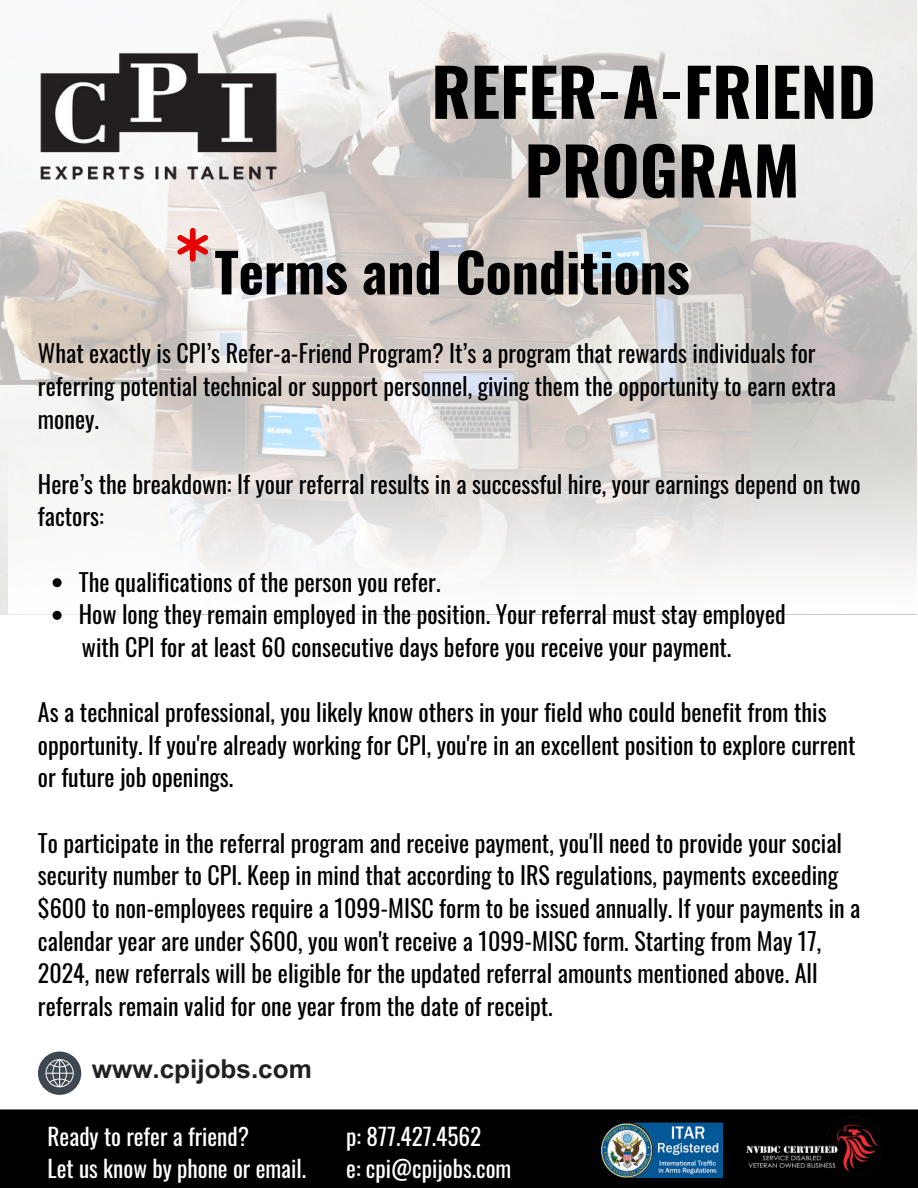
<style>
.page{position:relative;width:918px;height:1188px;background:#fff}
.page>*{position:absolute;margin:0;border:0;box-sizing:border-box;transform-origin:0 0}
.t1{font:700 65.55px/78.8px "Oswald";color:#000;text-align:center}
.t2{font:700 53.85px "Oswald";color:#000}
.t3{font:700 26.1px "Arial MT Pro";color:#202020}
.t4{font:24px/32.7px "Oswald";color:#000}
.t5{font:23.25px/31.5px "Oswald";color:#fff}
</style>
<div class="page">
<img style="left:0;top:0;width:917px;height:614px">
<img style="left:9px;top:147px;width:908px;height:467px">
<div style="left:0;top:1109px;width:918px;height:79px;background:#000"></div>
<svg style="left:38px;top:1052px;width:43px;height:43px"></svg>
<img style="left:38px;top:51px;width:242px;height:131px">
<svg style="left:53px;top:578px;width:9px;height:9px"></svg>
<svg style="left:53px;top:611px;width:9px;height:9px"></svg>
<img style="left:602px;top:1122px;width:120px;height:56px">
<img style="left:746px;top:1124px;width:132px;height:48px">
<svg style="left:177px;top:228px;width:32px;height:34px"></svg>
<h1 class="t1" style="left:431px;top:57px;width:446px">REFER-A-FRIEND<br>PROGRAM</h1>
<h2 class="t2" style="left:215px;top:244px;width:477px">Terms and Conditions</h2>
<p class="t4" style="left:38px;top:335px;width:800px">What exactly is CPI’s Refer-a-Friend Program? It’s a program that rewards individuals for referring potential technical or support personnel, giving them the opportunity to earn extra money.</p>
<p class="t4" style="left:38px;top:465px;width:824px">Here’s the breakdown: If your referral results in a successful hire, your earnings depend on two factors:</p>
<p class="t4" style="left:79px;top:563px;width:709px">The qualifications of the person you refer.<br>How long they remain employed in the position. Your referral must stay employed with CPI for at least 60 consecutive days before you receive your payment.</p>
<p class="t4" style="left:38px;top:694px;width:819px">As a technical professional, you likely know others in your field who could benefit from this opportunity. If you're already working for CPI, you're in an excellent position to explore current or future job openings.</p>
<p class="t4" style="left:38px;top:824px;width:824px">To participate in the referral program and receive payment, you'll need to provide your social security number to CPI. Keep in mind that according to IRS regulations, payments exceeding $600 to non-employees require a 1099-MISC form to be issued annually. If your payments in a calendar year are under $600, you won't receive a 1099-MISC form. Starting from May 17, 2024, new referrals will be eligible for the updated referral amounts mentioned above. All referrals remain valid for one year from the date of receipt.</p>
<p class="t3" style="left:92px;top:1053px;width:222px">www.cpijobs.com</p>
<p class="t5" style="left:48px;top:1119px;width:260px">Ready to refer a friend?<br>Let us know by phone or email.</p>
<p class="t5" style="left:346px;top:1119px;width:167px">p: 877.427.4562<br>e: cpi@cpijobs.com</p>
</div>
